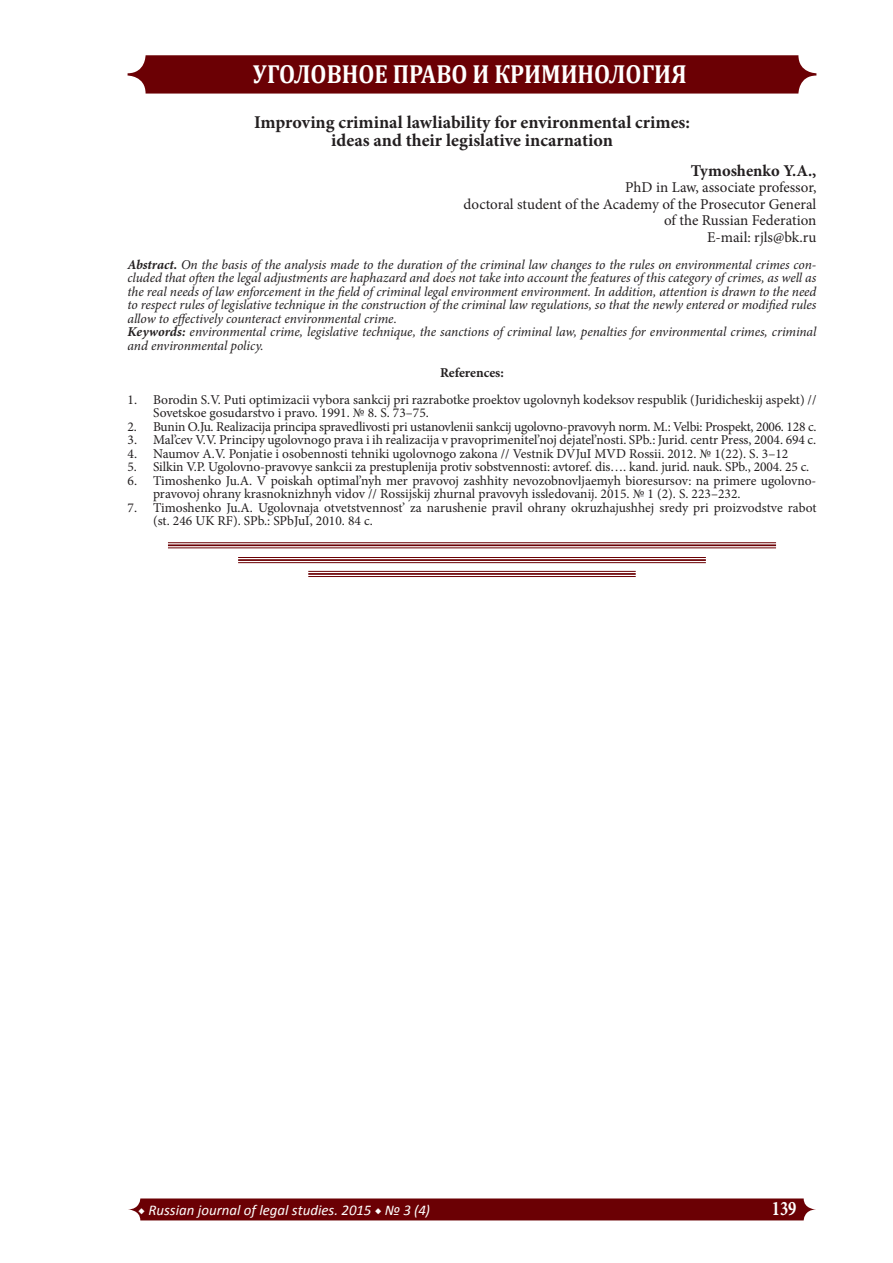
<style>
.page{position:relative;width:893px;height:1263px;background:#fff}
.page>*{position:absolute;margin:0;border:0;box-sizing:border-box;transform-origin:0 0}
.t1{font:700 26.25px "Cambria";color:#fff;scale:.88 1}
.t2{font:700 20.7px "Minion Pro";color:#fff;scale:.8 1}
.t3{font:700 18px/18px "Minion Pro";color:#231f20;text-align:center}
.t4{font:700 16.5px "Minion Pro";color:#231f20}
.t5{font:15px/16.5px "Minion Pro";color:#231f20;text-align:right}
.t6{font:italic 14.85px "Calibri";color:#fff}
.t7{font:13.5px/13.5px "Minion Pro";letter-spacing:-.005em;color:#231f20}
.t8{font:italic 13.5px/13.5px "Minion Pro";letter-spacing:-.01em;color:#231f20;text-align:justify}
.t9{font:700 13.5px "Minion Pro";letter-spacing:-.005em;color:#231f20}
.s1{font-weight:700}
.s2{font-family:"Minion Pro";font-weight:700;font-style:normal}
</style>
<div class="page">
<svg style="left:128px;top:1198px;width:688px;height:22px;background:#720c10"></svg>
<div style="left:128px;top:55px;width:688px;height:39px;background:#6b0004;border-radius:18px"></div>
<hr style="left:168px;top:547px;width:608px;height:1px;background:#6b0004">
<hr style="left:168px;top:544px;width:608px;height:2px;background:#6b0004">
<hr style="left:168px;top:542px;width:608px;height:1px;background:#6b0004">
<hr style="left:238px;top:562px;width:468px;height:1px;background:#6b0004">
<hr style="left:238px;top:559px;width:468px;height:2px;background:#6b0004">
<hr style="left:238px;top:557px;width:468px;height:1px;background:#6b0004">
<hr style="left:308px;top:576px;width:328px;height:1px;background:#6b0004">
<hr style="left:308px;top:573px;width:328px;height:2px;background:#6b0004">
<hr style="left:308px;top:571px;width:328px;height:1px;background:#6b0004">
<h1 class="t1" style="left:253px;top:55px;width:494px">УГОЛОВНОЕ ПРАВО И КРИМИНОЛОГИЯ</h1>
<p class="t3" style="left:254px;top:113px;width:437px">Improving criminal lawliability for environmental crimes: ideas and their legislative incarnation</p>
<p class="t4" style="left:691px;top:159px;width:127px">Tymoshenko Y.A.,</p>
<p class="t5" style="left:625px;top:179px;width:193px">PhD in Law, associate professor,</p>
<p class="t5" style="left:464px;top:196px;width:354px">doctoral student of the Academy of the Prosecutor General of the Russian Federation</p>
<p class="t5" style="left:707px;top:229px;width:111px">E-mail: rjls@bk.ru</p>
<p class="t8" style="left:128px;top:257px;width:690px"><span class="s1">Abstract.</span> On the basis of the analysis made to the duration of the criminal law changes to the rules on environmental crimes con&shy;cluded that often the legal adjustments are haphazard and does not take into account the features of this category of crimes, as well as the real needs of law enforcement in the field of criminal legal environment environment. In addition, attention is drawn to the need to respect rules of legislative technique in the construction of the criminal law regulations, so that the newly entered or modified rules allow to effectively counteract environmental crime.</p>
<p class="t8" style="left:128px;top:325px;width:690px"><span class="s1">Keywords:</span> environmental crime, legislative technique, the sanctions of criminal law, penalties for environmental crimes, criminal and environmental policy.</p>
<p class="t9" style="left:440px;top:363px;width:65px">References:</p>
<p class="t7" style="left:153px;top:393px;width:665px;text-indent:-26px">1. Borodin S.V. Puti optimizacii vybora sankcij pri razrabotke proektov ugolovnyh kodeksov respublik (Juridicheskij aspekt) //<br>Sovetskoe gosudarstvo i pravo. 1991. № 8. S. 73–75.</p>
<p class="t7" style="left:128px;top:420px;width:690px">2. Bunin O.Ju. Realizacija principa spravedlivosti pri ustanovlenii sankcij ugolovno-pravovyh norm. M.: Velbi: Prospekt, 2006. 128 c.</p>
<p class="t7" style="left:128px;top:433px;width:690px">3. Mal’cev V.V. Principy ugolovnogo prava i ih realizacija v pravoprimenitel’noj dejatel’nosti. SPb.: Jurid. centr Press, 2004. 694 c.</p>
<p class="t7" style="left:128px;top:447px;width:662px">4. Naumov A.V. Ponjatie i osobennosti tehniki ugolovnogo zakona // Vestnik DVJuI MVD Rossii. 2012. № 1(22). S. 3–12</p>
<p class="t7" style="left:128px;top:460px;width:683px">5. Silkin V.P. Ugolovno-pravovye sankcii za prestuplenija protiv sobstvennosti: avtoref. dis…. kand. jurid. nauk. SPb., 2004. 25 c.</p>
<p class="t7" style="left:153px;top:474px;width:665px;text-indent:-26px">6. Timoshenko Ju.A. V poiskah optimal’nyh mer pravovoj zashhity nevozobnovljaemyh bioresursov: na primere ugolovno&shy;pravovoj ohrany krasnoknizhnyh vidov // Rossijskij zhurnal pravovyh issledovanij. 2015. № 1 (2). S. 223–232.</p>
<p class="t7" style="left:153px;top:501px;width:665px;text-indent:-26px">7. Timoshenko Ju.A. Ugolovnaja otvetstvennost’ za narushenie pravil ohrany okruzhajushhej sredy pri proizvodstve rabot (st. 246 UK RF). SPb.: SPbJuI, 2010. 84 c.</p>
<p class="t6" style="left:138px;top:1200px;width:293px"><span class="s2">◆</span> Russian journal of legal studies. 2015 <span class="s2">◆</span> № 3 (4)</p>
<h2 class="t2" style="left:772px;top:1194px;width:32px">139</h2>
</div>
